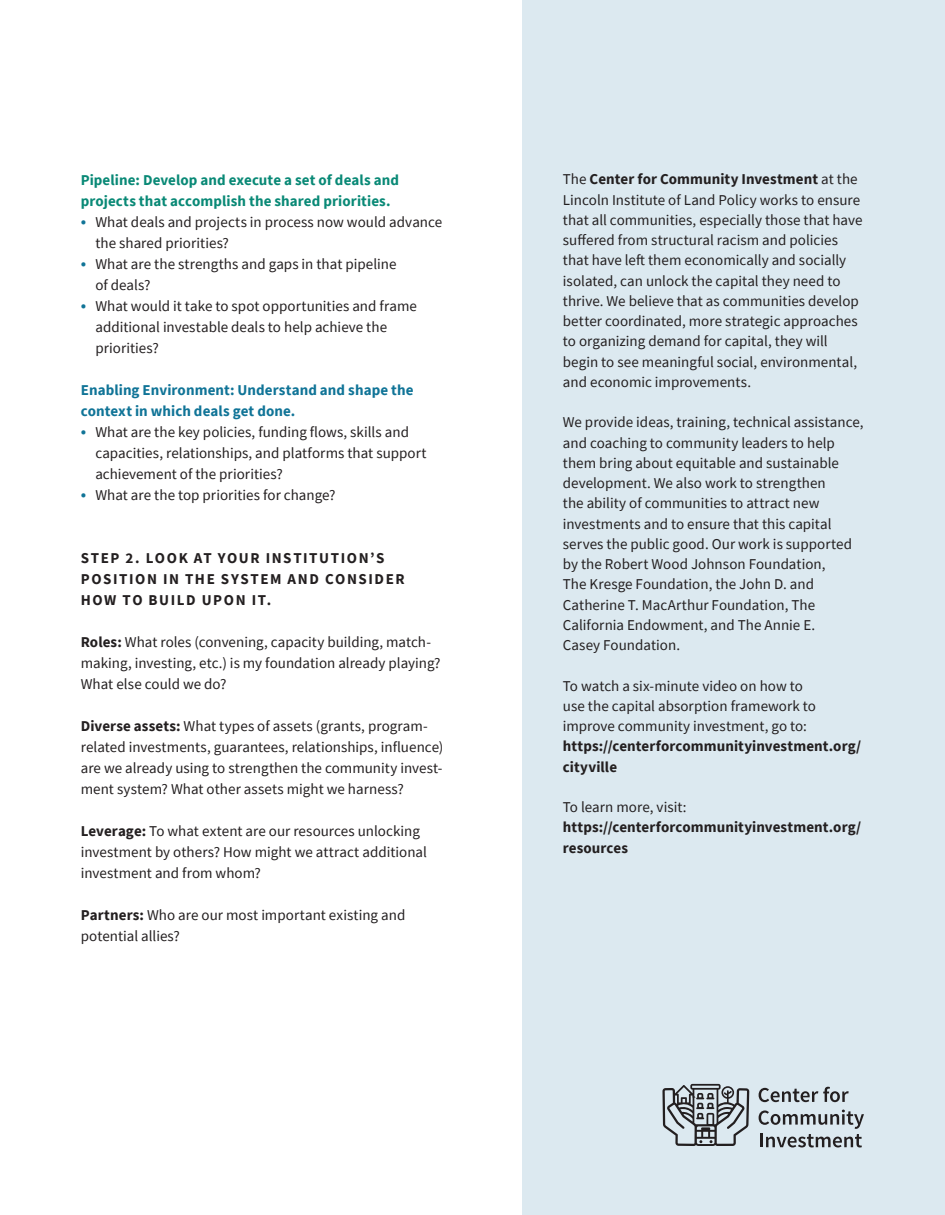
<style>
.page{position:relative;width:945px;height:1215px;background:#fff}
.page>*{position:absolute;margin:0;border:0;box-sizing:border-box;transform-origin:0 0}
.Body{font:15px/20.2px "Source Sans Pro";color:#231f20}
.Body-2{font:700 15px/21px "Source Sans Pro";letter-spacing:.005em;color:#098976}
.H2_Section_Title{font:700 15px/21px "Source Sans Pro";letter-spacing:.105em;color:#231f20}
.Body-3{font:700 15px/21px "Source Sans Pro";letter-spacing:.005em;color:#107497}
.Body-4{font:700 15px/20.2px "Source Sans Pro";letter-spacing:.005em;color:#231f20}
.s1{font-size:18px;color:#107497}
.s2{font-weight:700}
.s3{font-weight:400}
</style>
<div class="page">
<div style="left:523px;top:0;width:422px;height:1215px;background:#dce9f0"></div>
<svg style="left:662px;top:1084px;width:87px;height:62px"></svg>
<svg style="left:759px;top:1087px;width:90px;height:15px"></svg>
<svg style="left:759px;top:1110px;width:105px;height:38px"></svg>
<p class="Body-2" style="left:81px;top:169px;width:320px">Pipeline: Develop and execute a set of deals and projects that accomplish the shared priorities.</p>
<p class="Body" style="left:95px;top:211px;width:349px;line-height:21px;text-indent:-15px"><span class="s1">•</span> What deals and projects in process now would advance the shared priorities?</p>
<p class="Body" style="left:95px;top:253px;width:303px;line-height:21px;text-indent:-15px"><span class="s1">•</span> What are the strengths and gaps in that pipeline of deals?</p>
<p class="Body" style="left:95px;top:295px;width:323px;line-height:21px;text-indent:-15px"><span class="s1">•</span> What would it take to spot opportunities and frame additional investable deals to help achieve the priorities?</p>
<p class="Body-3" style="left:81px;top:379px;width:334px">Enabling Environment: Understand and shape the context in which deals get done.</p>
<p class="Body" style="left:95px;top:421px;width:333px;line-height:21px;text-indent:-15px"><span class="s1">•</span> What are the key policies, funding flows, skills and capacities, relationships, and platforms that support achievement of the priorities?</p>
<p class="Body" style="left:81px;top:484px;width:256px"><span class="s1">•</span> What are the top priorities for change?</p>
<p class="H2_Section_Title" style="left:81px;top:547px;width:325px">STEP 2. LOOK AT YOUR INSTITUTION’S<br>POSITION IN THE SYSTEM AND CONSIDER<br>HOW TO BUILD UPON IT.</p>
<p class="Body" style="left:81px;top:631px;width:361px;line-height:21px"><span class="s2">Roles:</span> What roles (convening, capacity building, match&shy;making, investing, etc.) is my foundation already playing?<br>What else could we do?</p>
<p class="Body" style="left:81px;top:715px;width:364px;line-height:21px"><span class="s2">Diverse assets:</span> What types of assets (grants, program&shy;related investments, guarantees, relationships, influence) are we already using to strengthen the community invest&shy;ment system? What other assets might we harness?</p>
<p class="Body" style="left:81px;top:820px;width:348px;line-height:21px"><span class="s2">Leverage:</span> To what extent are our resources unlocking investment by others? How might we attract additional investment and from whom?</p>
<p class="Body" style="left:81px;top:904px;width:326px;line-height:21px"><span class="s2">Partners:</span> Who are our most important existing and potential allies?</p>
<p class="Body" style="left:563px;top:169px;width:301px">The <span class="s2">Center for Community Investment</span> at the Lincoln Institute of Land Policy works to ensure that all communities, especially those that have suffered from structural racism and policies that have left them economically and socially isolated, can unlock the capital they need to thrive. We believe that as communities develop better coordinated, more strategic approaches to organizing demand for capital, they will begin to see meaningful social, environmental, and economic improvements.</p>
<p class="Body" style="left:563px;top:412px;width:302px">We provide ideas, training, technical assistance, and coaching to community leaders to help them bring about equitable and sustainable development. We also work to strengthen<br>the ability of communities to attract new investments and to ensure that this capital serves the public good. Our work is supported by the Robert Wood Johnson Foundation,<br>The Kresge Foundation, the John D. and Catherine T. MacArthur Foundation, The California Endowment, and The Annie E.<br>Casey Foundation.</p>
<p class="Body" style="left:563px;top:676px;width:300px">To watch a six-minute video on how to<br>use the capital absorption framework to improve community investment, go to: <span class="s2">https://centerforcommunityinvestment.org/ cityville</span></p>
<p class="Body-4" style="left:563px;top:797px;width:300px"><span class="s3">To learn more, visit: </span>https://centerforcommunityinvestment.org/ resources</p>
</div>
